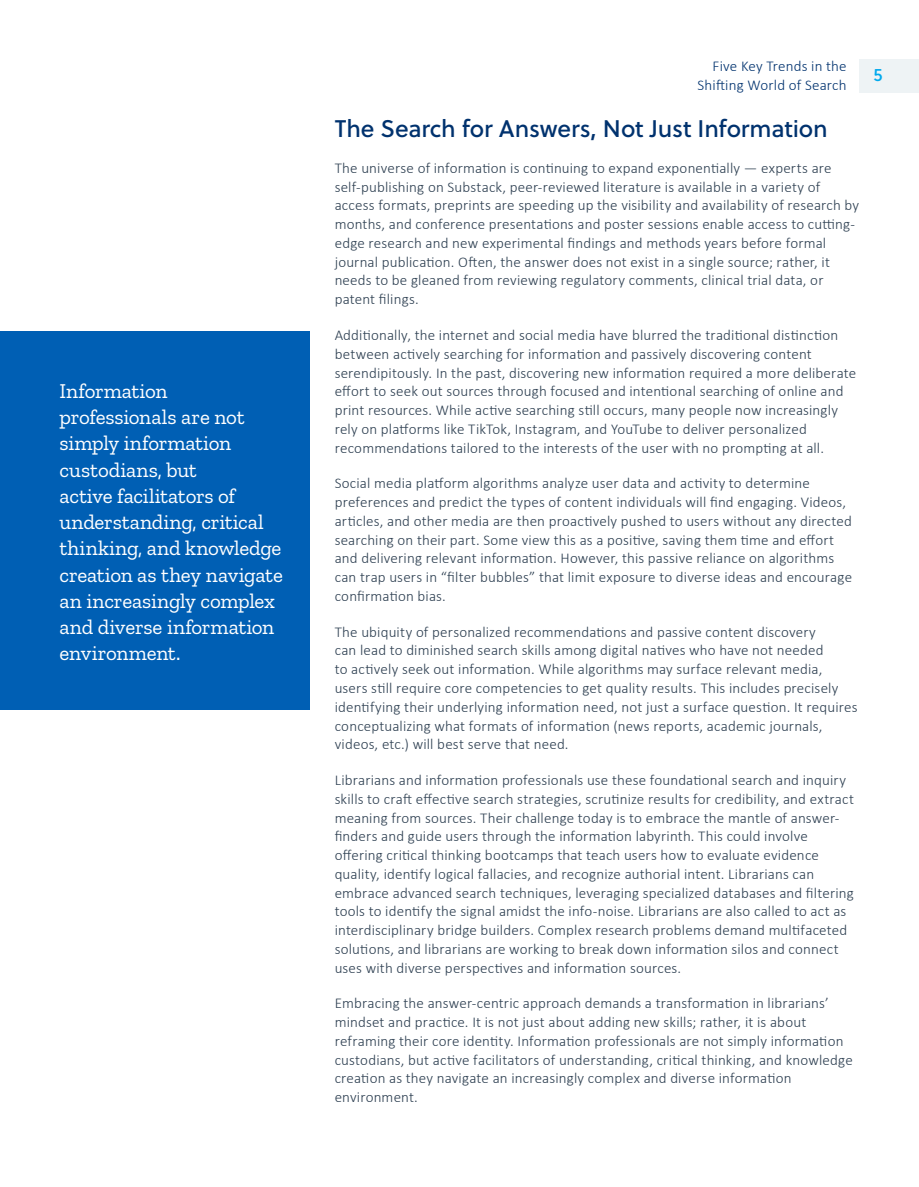
<style>
.page{position:relative;width:919px;height:1187px;background:#fff}
.page>*{position:absolute;margin:0;border:0;box-sizing:border-box;transform-origin:0 0}
.body_copy{font:24px "Soleil Bk";letter-spacing:-.005em;color:#00326e}
.t1{font:21px/26.2px "Zilla Slab";letter-spacing:-.01em;color:#fff}
.t2{font:18px "Soleil Bk";color:#00a9ed}
.body_copy-2{font:300 15px/18.8px "Calibri";letter-spacing:.01em;color:#2c3e50}
.t3{font:300 15px/18.8px "Calibri";letter-spacing:.01em;color:#00326e;text-align:right}
</style>
<div class="page">
<div style="left:859px;top:60px;width:59px;height:33px;background:#eef3f5"></div>
<div style="left:0;top:332px;width:309px;height:378px;background:#005fb4"></div>
<p class="t1" style="left:60px;top:378px;width:225px">Information professionals are not simply information custodians, but<br>active facilitators of understanding, critical thinking, and knowledge creation as they navigate an increasingly complex and diverse information environment.</p>
<p class="t3" style="left:697px;top:56px;width:151px">Five Key Trends in the<br>Shifting World of Search</p>
<p class="t2" style="left:873px;top:61px;width:11px">5</p>
<p class="body_copy" style="left:334px;top:110px;width:494px">The Search for Answers, Not Just Information</p>
<p class="body_copy-2" style="left:334px;top:158px;width:526px">The universe of information is continuing to expand exponentially — experts are self-publishing on Substack, peer-reviewed literature is available in a variety of access formats, preprints are speeding up the visibility and availability of research by months, and conference presentations and poster sessions enable access to cutting&shy;edge research and new experimental findings and methods years before formal journal publication. Often, the answer does not exist in a single source; rather, it needs to be gleaned from reviewing regulatory comments, clinical trial data, or patent filings.</p>
<p class="body_copy-2" style="left:334px;top:325px;width:523px">Additionally, the internet and social media have blurred the traditional distinction between actively searching for information and passively discovering content serendipitously. In the past, discovering new information required a more deliberate effort to seek out sources through focused and intentional searching of online and print resources. While active searching still occurs, many people now increasingly rely on platforms like TikTok, Instagram, and YouTube to deliver personalized recommendations tailored to the interests of the user with no prompting at all.</p>
<p class="body_copy-2" style="left:334px;top:474px;width:519px">Social media platform algorithms analyze user data and activity to determine preferences and predict the types of content individuals will find engaging. Videos, articles, and other media are then proactively pushed to users without any directed searching on their part. Some view this as a positive, saving them time and effort and delivering relevant information. However, this passive reliance on algorithms can trap users in “filter bubbles” that limit exposure to diverse ideas and encourage confirmation bias.</p>
<p class="body_copy-2" style="left:334px;top:622px;width:524px">The ubiquity of personalized recommendations and passive content discovery<br>can lead to diminished search skills among digital natives who have not needed<br>to actively seek out information. While algorithms may surface relevant media, users still require core competencies to get quality results. This includes precisely identifying their underlying information need, not just a surface question. It requires conceptualizing what formats of information (news reports, academic journals, videos, etc.) will best serve that need.</p>
<p class="body_copy-2" style="left:334px;top:770px;width:521px">Librarians and information professionals use these foundational search and inquiry skills to craft effective search strategies, scrutinize results for credibility, and extract meaning from sources. Their challenge today is to embrace the mantle of answer&shy;finders and guide users through the information labyrinth. This could involve offering critical thinking bootcamps that teach users how to evaluate evidence quality, identify logical fallacies, and recognize authorial intent. Librarians can embrace advanced search techniques, leveraging specialized databases and filtering tools to identify the signal amidst the info-noise. Librarians are also called to act as interdisciplinary bridge builders. Complex research problems demand multifaceted solutions, and librarians are working to break down information silos and connect uses with diverse perspectives and information sources.</p>
<p class="body_copy-2" style="left:334px;top:993px;width:519px">Embracing the answer-centric approach demands a transformation in librarians’ mindset and practice. It is not just about adding new skills; rather, it is about reframing their core identity. Information professionals are not simply information custodians, but active facilitators of understanding, critical thinking, and knowledge creation as they navigate an increasingly complex and diverse information environment.</p>
</div>
